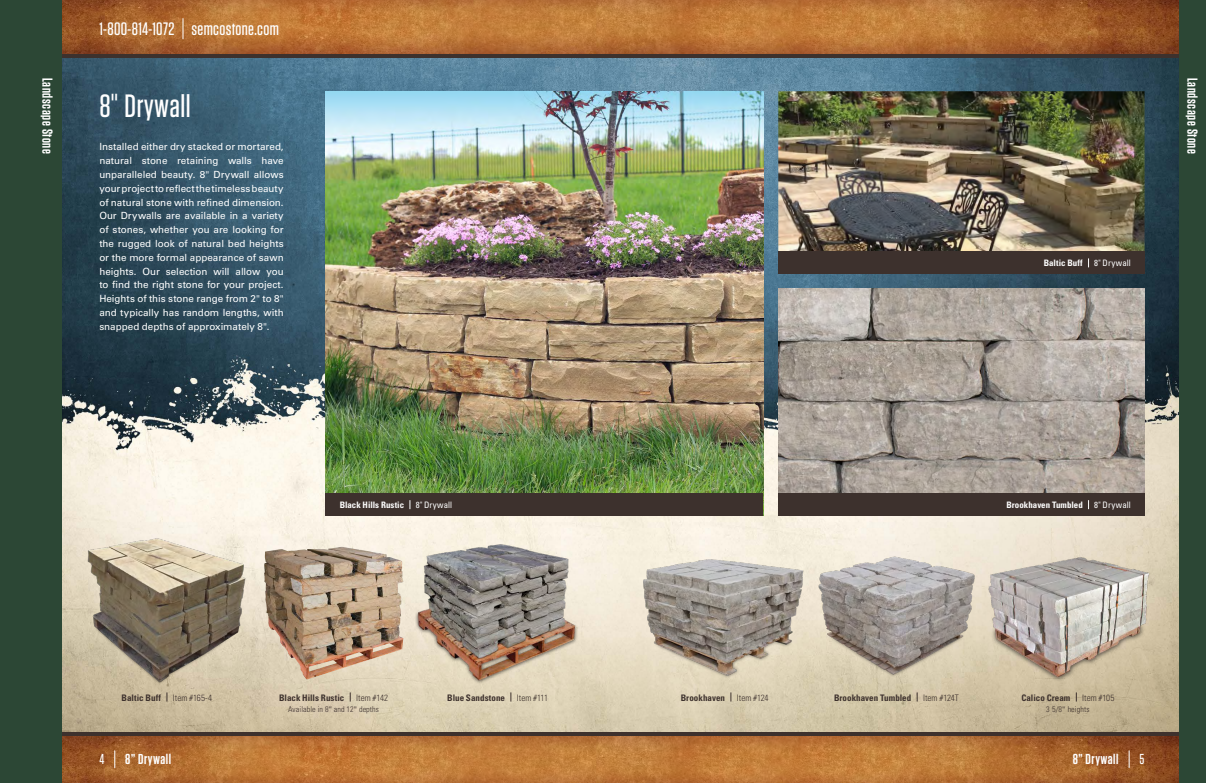
<style>
.page{position:relative;width:1206px;height:783px;background:#fff}
.page>*{position:absolute;margin:0;border:0;box-sizing:border-box;transform-origin:0 0}
.t1{font:500 32.2px "Tungsten";letter-spacing:.015em;color:#fff}
.t2{font:500 18px "Tungsten";letter-spacing:.02em;color:#fff}
.t3{font:600 14.4px "Tungsten";letter-spacing:.04em;color:#fff}
.t4{font:500 14.4px "Tungsten";color:#fff}
.t5{font:9.9px/13.8px "Univers LT Std";color:#fff;text-align:justify}
.t6{font:700 condensed 9px "Univers LT Std";color:#3d312d}
.t7{font:300 condensed 9px "Univers LT Std";color:#3d312d}
.t8{font:700 condensed 8.9px "Univers LT Std";color:#fff}
.t9{font:condensed 8.9px "Univers LT Std";letter-spacing:.005em;color:#fff}
.t10{font:300 condensed 8px "Univers LT Std";letter-spacing:.01em;color:#3d312d}
.s1{font-family:"Univers LT Std";font-weight:300;font-stretch:condensed}
.s2{font-weight:400;font-stretch:normal}
</style>
<div class="page">
<img style="left:61px;top:58px;width:1118px;height:674px">
<img style="left:326px;top:91px;width:437px;height:402px">
<div style="left:326px;top:493px;width:437px;height:22px;background:#3d312d"></div>
<img style="left:76px;top:527px;width:184px;height:167px">
<img style="left:412px;top:542px;width:167px;height:144px">
<img style="left:264px;top:547px;width:138px;height:133px">
<img style="left:778px;top:91px;width:367px;height:161px">
<img style="left:778px;top:289px;width:367px;height:204px">
<div style="left:778px;top:493px;width:367px;height:22px;background:#3d312d"></div>
<div style="left:778px;top:252px;width:367px;height:22px;background:#3d312d"></div>
<img style="left:983px;top:550px;width:175px;height:140px">
<img style="left:639px;top:555px;width:168px;height:127px">
<img style="left:814px;top:553px;width:165px;height:125px">
<img style="left:603px;top:0;width:576px;height:54px">
<hr style="left:603px;top:54px;width:603px;height:4px;background:#3d312d">
<img style="left:61px;top:736px;width:537px;height:47px">
<img style="left:598px;top:736px;width:581px;height:47px">
<hr style="left:598px;top:732px;width:608px;height:4px;background:#3d312d">
<hr style="left:0;top:732px;width:607px;height:4px;background:#3d312d">
<div style="left:1179px;top:0;width:27px;height:783px;background:#2c4735"></div>
<svg style="left:114px;top:750px;width:1px;height:18px"></svg>
<svg style="left:1129px;top:750px;width:1px;height:18px"></svg>
<img style="left:61px;top:0;width:542px;height:54px">
<hr style="left:0;top:54px;width:603px;height:4px;background:#3d312d">
<svg style="left:183px;top:18px;width:1px;height:21px"></svg>
<div style="left:0;top:0;width:61px;height:783px;background:#2c4735"></div>
<h2 class="t2" style="left:61px;top:19px;width:181px">1-800-8 4-1072 semcostone.com</h2>
<h2 class="t2" style="left:99px;top:19px;width:181px">1-800-814-1072 semcostone.com</h2>
<h3 class="t3" style="left:55px;top:78px;width:77px;rotate:90deg">Landscape Stone</h3>
<h1 class="t1" style="left:99px;top:89px;width:93px">8<span class="s1">"</span> Drywall</h1>
<p class="t5" style="left:99px;top:140px;width:186px">Installed either dry stacked or mortared, natural stone retaining walls have unparalleled beauty. 8" Drywall allows your project to reflect the timeless beauty of natural stone with refined dimension.<br>Our Drywalls are available in a variety of stones, whether you are looking for the rugged look of natural bed heights or the more formal appearance of sawn heights. Our selection will allow you to find the right stone for your project.<br>Heights of this stone range from 2" to 8" and typically has random lengths, with snapped depths of approximately 8".</p>
<p class="t8" style="left:340px;top:500px;width:66px">Black Hills Rustic</p>
<p class="t9" style="left:416px;top:499px;width:38px">8" Drywall</p>
<p class="t8" style="left:1044px;top:258px;width:40px">Baltic Buff</p>
<p class="t9" style="left:1094px;top:258px;width:38px">8" Drywall</p>
<h3 class="t3" style="left:1200px;top:78px;width:77px;rotate:90deg">Landscape Stone</h3>
<p class="t8" style="left:1006px;top:500px;width:78px">Brookhaven Tumbled</p>
<p class="t9" style="left:1094px;top:499px;width:38px">8" Drywall</p>
<p class="t6" style="left:122px;top:692px;width:41px">Baltic Buff</p>
<p class="t7" style="left:173px;top:692px;width:41px">Item #165-4</p>
<p class="t6" style="left:279px;top:692px;width:67px">Black Hills Rustic</p>
<p class="t7" style="left:356px;top:692px;width:34px">Item #142</p>
<p class="t6" style="left:447px;top:692px;width:59px">Blue Sandstone</p>
<p class="t7" style="left:517px;top:692px;width:33px">Item #111</p>
<p class="t10" style="left:288px;top:704px;width:92px">Available in 8<span class="s2">"</span> and 12<span class="s2">"</span> depths</p>
<p class="t6" style="left:681px;top:692px;width:46px">Brookhaven</p>
<p class="t7" style="left:737px;top:692px;width:33px">Item #124</p>
<p class="t6" style="left:834px;top:692px;width:79px">Brookhaven Tumbled</p>
<p class="t7" style="left:923px;top:692px;width:37px">Item #124T</p>
<p class="t6" style="left:1021px;top:692px;width:51px">Calico Cream</p>
<p class="t7" style="left:1082px;top:692px;width:34px">Item #105</p>
<p class="t10" style="left:1046px;top:704px;width:45px">3 5/8<span class="s2">"</span> heights</p>
<h3 class="t4" style="left:99px;top:752px;width:6px">4</h3>
<h3 class="t3" style="left:125px;top:752px;width:47px">8” Drywall</h3>
<h3 class="t3" style="left:1073px;top:752px;width:47px">8” Drywall</h3>
<h3 class="t4" style="left:1140px;top:752px;width:6px">5</h3>
</div>
